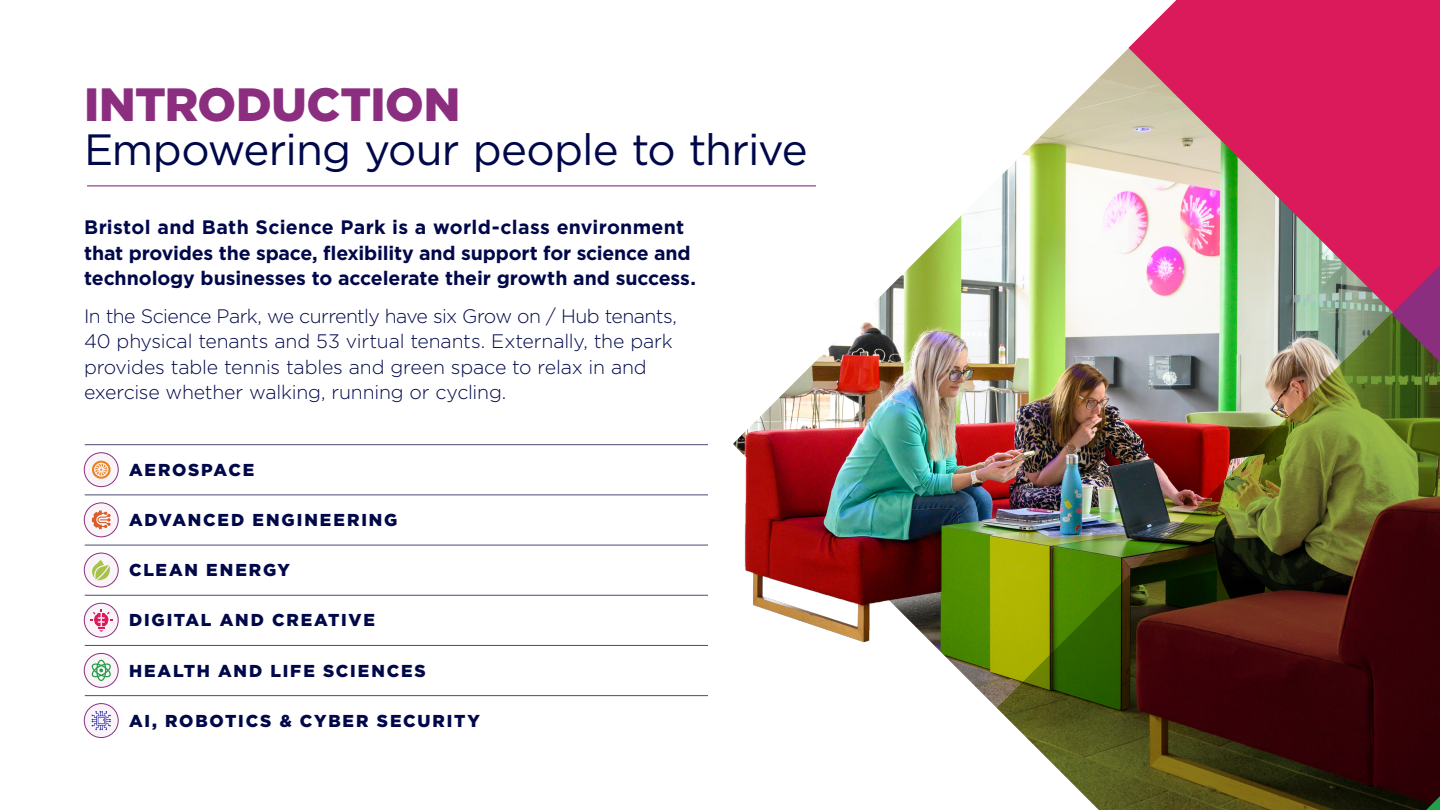
<style>
.page{position:relative;width:1440px;height:810px;background:#fff}
.page>*{position:absolute;margin:0;border:0;box-sizing:border-box;transform-origin:0 0}
.t1{font:900 46.65px "Gotham";letter-spacing:-.005em;color:#8c2e80}
.t2{font:43.8px "Gotham";letter-spacing:-.02em;color:#00084a}
.t3{font:300 19.5px/25.5px "Gotham";letter-spacing:-.015em;color:#00084a}
.t4{font:700 19.5px/25.5px "Gotham";letter-spacing:-.005em;color:#00084a}
.t5{font:900 17.25px "Gotham";letter-spacing:.105em;color:#00084a}
</style>
<div class="page">
<hr style="left:85px;top:444px;width:623px;height:1px;background:#4a4a78">
<hr style="left:85px;top:495px;width:623px;height:1px;background:#4a4a78">
<hr style="left:85px;top:545px;width:623px;height:1px;background:#4a4a78">
<hr style="left:85px;top:595px;width:623px;height:1px;background:#4a4a78">
<hr style="left:85px;top:645px;width:623px;height:1px;background:#4a4a78">
<hr style="left:85px;top:695px;width:623px;height:1px;background:#4a4a78">
<img style="left:968px;top:47px;width:161px;height:661px">
<svg style="left:1129px;top:0;width:311px;height:313px;background:#d35178"></svg>
<svg style="left:1392px;top:265px;width:48px;height:48px;background:#b3236d"></svg>
<img style="left:997px;top:313px;width:443px;height:497px">
<img style="left:638px;top:125px;width:530px;height:554px">
<hr style="left:87px;top:185px;width:729px;height:1px;background:#8c2e80">
<svg style="left:84px;top:453px;width:34px;height:34px"></svg>
<div style="left:84px;top:452px;width:34px;height:35px;border:1px solid #8c2e80;border-radius:50%"></div>
<svg style="left:92px;top:461px;width:19px;height:18px"></svg>
<svg style="left:84px;top:653px;width:34px;height:34px"></svg>
<div style="left:84px;top:653px;width:34px;height:35px;border:1px solid #8c2e80;border-radius:50%"></div>
<svg style="left:91px;top:660px;width:20px;height:21px"></svg>
<svg style="left:84px;top:603px;width:34px;height:34px"></svg>
<div style="left:84px;top:603px;width:34px;height:34px;border:1px solid #8c2e80;border-radius:50%"></div>
<svg style="left:90px;top:609px;width:23px;height:23px"></svg>
<svg style="left:84px;top:553px;width:34px;height:34px"></svg>
<div style="left:84px;top:553px;width:34px;height:34px;border:1px solid #8c2e80;border-radius:50%"></div>
<svg style="left:91px;top:560px;width:19px;height:20px"></svg>
<svg style="left:84px;top:503px;width:34px;height:34px"></svg>
<div style="left:84px;top:503px;width:34px;height:34px;border:1px solid #8c2e80;border-radius:50%"></div>
<svg style="left:92px;top:511px;width:19px;height:18px"></svg>
<svg style="left:84px;top:704px;width:34px;height:34px"></svg>
<div style="left:84px;top:703px;width:34px;height:35px;border:1px solid #8c2e80;border-radius:50%"></div>
<svg style="left:92px;top:711px;width:19px;height:19px"></svg>
<h1 class="t1" style="left:84px;top:72px;width:378px">INTRODUCTION</h1>
<h2 class="t2" style="left:84px;top:122px;width:725px">Empowering your people to thrive</h2>
<p class="t4" style="left:84px;top:215px;width:613px">Bristol and Bath Science Park is a world-class environment that provides the space, flexibility and support for science and technology businesses to accelerate their growth and success.</p>
<p class="t3" style="left:84px;top:303px;width:595px">In the Science Park, we currently have six Grow on / Hub tenants, 40 physical tenants and 53 virtual tenants. Externally, the park provides table tennis tables and green space to relax in and exercise whether walking, running or cycling.</p>
<p class="t5" style="left:129px;top:458px;width:127px">AEROSPACE</p>
<p class="t5" style="left:129px;top:508px;width:270px">ADVANCED ENGINEERING</p>
<p class="t5" style="left:129px;top:558px;width:163px">CLEAN ENERGY</p>
<p class="t5" style="left:129px;top:608px;width:247px">DIGITAL AND CREATIVE</p>
<p class="t5" style="left:129px;top:659px;width:298px">HEALTH AND LIFE SCIENCES</p>
<p class="t5" style="left:129px;top:709px;width:353px">AI, ROBOTICS &amp; CYBER SECURITY</p>
</div>
